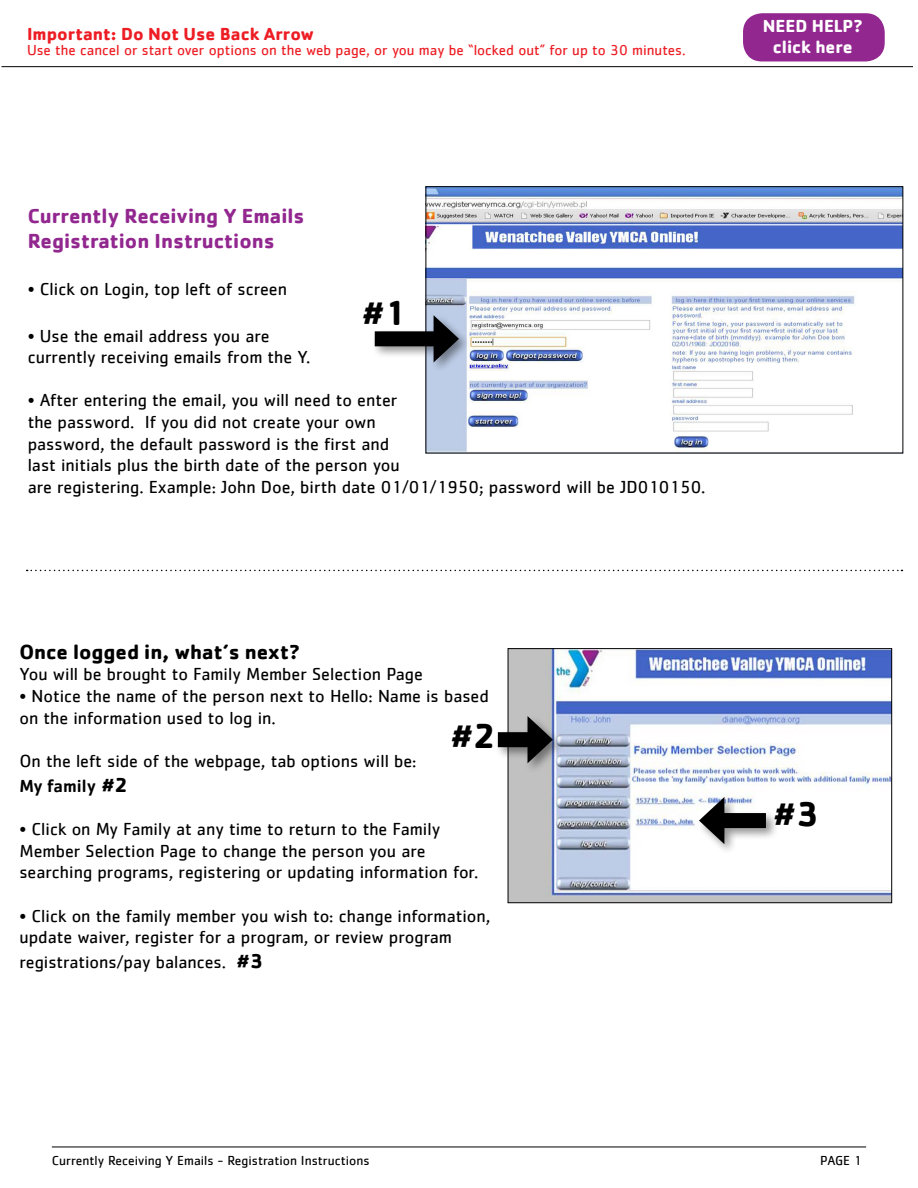
<style>
.page{position:relative;width:918px;height:1188px;background:#fff}
.page>*{position:absolute;margin:0;border:0;box-sizing:border-box;transform-origin:0 0}
.t1{font:700 36px "Cachet";color:#000}
.t2{font:700 21px/25.2px "Cachet";color:#92278f}
.t3{font:700 21px "Cachet";color:#000}
.t4{font:18px/21.6px "Cachet";color:#000}
.t5{font:700 18px "Cachet";color:#ed1d24}
.t6{font:700 18px/21.6px "Cachet";color:#fff;text-align:center}
.t7{font:15px "Cachet";color:#ed1d24}
.t8{font:13.5px "Cachet";color:#000}
.s1{font-weight:500}
.s2{font-weight:700;font-size:21px}
</style>
<div class="page">
<hr style="left:52px;top:1147px;width:814px;height:1px;background:#000">
<div style="left:744px;top:14px;width:140px;height:47px;background:#92278f;border-radius:18px"></div>
<div style="left:743px;top:13px;width:142px;height:49px;border:2px solid #92278f;border-radius:18px"></div>
<hr style="left:2px;top:66px;width:911px;height:1px;background:#000">
<img style="left:428px;top:188px;width:473px;height:263px">
<div style="left:426px;top:186px;width:477px;height:267px;border:1px solid #000"></div>
<div style="left:372px;top:313px;width:99px;height:61px;background:#000;opacity:.42"></div>
<div style="left:375px;top:331px;width:68px;height:15px;background:#000"></div>
<svg style="left:434px;top:315px;width:25px;height:47px"></svg>
<svg style="left:27px;top:570px;width:875px;height:1px"></svg>
<img style="left:510px;top:650px;width:380px;height:251px">
<div style="left:508px;top:648px;width:384px;height:255px;border:1px solid #000"></div>
<div style="left:495px;top:714px;width:70px;height:61px;background:#000;opacity:.42"></div>
<div style="left:498px;top:732px;width:39px;height:15px;background:#000"></div>
<svg style="left:528px;top:716px;width:25px;height:47px"></svg>
<div style="left:696px;top:795px;width:83px;height:61px;background:#000;opacity:.42"></div>
<div style="left:715px;top:813px;width:51px;height:15px;background:#000"></div>
<svg style="left:699px;top:797px;width:25px;height:47px"></svg>
<p class="t5" style="left:27px;top:22px;width:289px">Important: Do Not Use Back Arrow</p>
<p class="t7" style="left:27px;top:41px;width:660px">Use the cancel or start over options on the web page, or you may be “locked out” for up to 30 minutes.</p>
<p class="t6" style="left:763px;top:14px;width:101px">NEED HELP? click here</p>
<p class="t2" style="left:28px;top:202px;width:278px">Currently Receiving Y Emails<br>Registration Instructions</p>
<p class="t4" style="left:28px;top:278px;width:261px">• Click on Login, top left of screen</p>
<p class="t4" style="left:28px;top:324px;width:284px">• Use the email address you are currently receiving emails from the Y.</p>
<p class="t4" style="left:28px;top:389px;width:679px">• After entering the email, you will need to enter<br>the password. If you did not create your own<br>password, the default password is the first and<br>last initials plus the birth date of the person you<br>are registering. Example: John Doe, birth date 01/01/1950; password will be JD010150.</p>
<h1 class="t1" style="left:362px;top:290px;width:47px">#1</h1>
<p class="t3" style="left:19px;top:638px;width:282px">Once logged in, what’s next?</p>
<p class="t4" style="left:19px;top:663px;width:405px">You will be brought to Family Member Selection Page</p>
<p class="t4" style="left:19px;top:685px;width:471px">• Notice the name of the person next to Hello: Name is based on the information used to log in.</p>
<p class="t4" style="left:19px;top:748px;width:399px;line-height:25.2px">On the left side of the webpage, tab options will be:<br><span class="s1">My family</span> <span class="s2">#2</span></p>
<p class="t4" style="left:19px;top:818px;width:460px">• Click on My Family at any time to return to the Family<br>Member Selection Page to change the person you are searching programs, registering or updating information for.</p>
<p class="t4" style="left:19px;top:904px;width:473px">• Click on the family member you wish to: change information, update waiver, register for a program, or review program</p>
<p class="t4" style="left:19px;top:951px;width:245px">registrations/pay balances. <span class="s2">#3</span></p>
<h1 class="t1" style="left:450px;top:713px;width:48px">#2</h1>
<h1 class="t1" style="left:773px;top:791px;width:48px">#3</h1>
<p class="t8" style="left:52px;top:1153px;width:319px">Currently Receiving Y Emails - Registration Instructions</p>
<p class="t8" style="left:820px;top:1153px;width:43px">PAGE 1</p>
</div>
